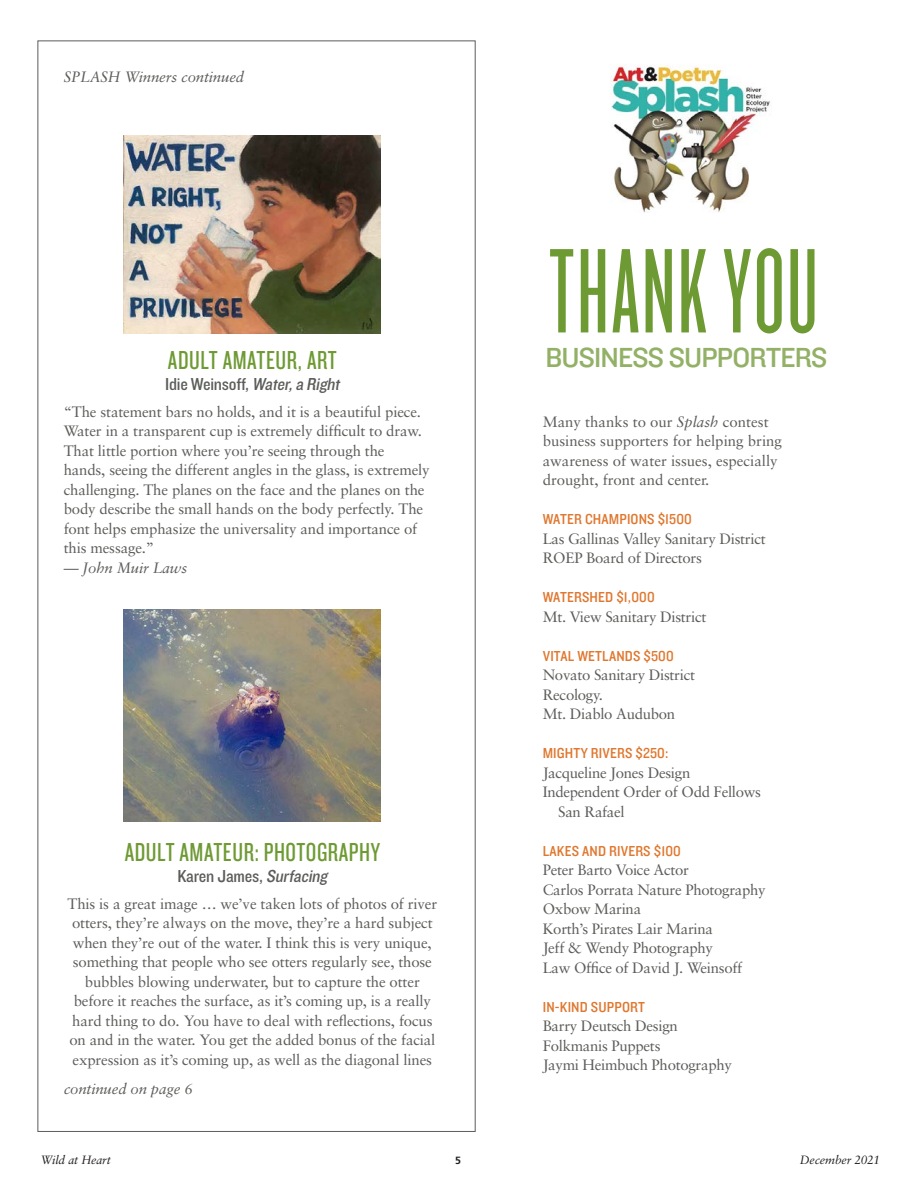
<style>
.page{position:relative;width:918px;height:1188px;background:#fff}
.page>*{position:absolute;margin:0;border:0;box-sizing:border-box;transform-origin:0 0}
.t1{font:125.1px "Knockout HTF26 Junior Flyweight";letter-spacing:.02em;color:#6e9a34}
.t2{font:28.65px "Knockout HTF31 Junior Middlewt";letter-spacing:-.03em;color:#93b166}
.t3{font:27px "Knockout HTF28 Junior Featherwt";letter-spacing:.02em;color:#6e9a34}
.t4{font:18px "Knockout HTF30 Junior Welterwt";letter-spacing:-.01em;color:#5b5d59}
.t5{font:15px/19.5px "Sabon";letter-spacing:-.01em;color:#5b5d59}
.t6{font:15px "Knockout HTF30 Junior Welterwt";letter-spacing:.01em;color:#df772e}
.t7{font:italic 15px "Sabon";letter-spacing:-.01em;color:#5b5d59}
.t8{font:italic 12px "Sabon";letter-spacing:-.01em;color:#231f20}
.t9{font:700 10.5px "Frutiger";color:#231f20}
.s1{font-style:italic}
</style>
<div class="page">
<img style="left:610px;top:65px;width:160px;height:148px">
<img style="left:123px;top:609px;width:257px;height:213px">
<img style="left:123px;top:135px;width:257px;height:199px">
<p class="t7" style="left:64px;top:68px;width:182px">SPLASH Winners continued</p>
<h3 class="t3" style="left:168px;top:346px;width:170px">ADULT AMATEUR, ART</h3>
<p class="t4" style="left:165px;top:374px;width:179px">Idie Weinsoff, <span class="s1">Water,a Right</span></p>
<p class="t5" style="left:64px;top:401px;width:368px">“The statement bars no holds, and it is a beautiful piece.<br>Water in a transparent cup is extremely difficult to draw.<br>That little portion where you’re seeing through the hands, seeing the different angles in the glass, is extremely challenging. The planes on the face and the planes on the body describe the small hands on the body perfectly. The font helps emphasize the universality and importance of this message.”</p>
<p class="t7" style="left:64px;top:559px;width:125px">— John Muir Laws</p>
<h3 class="t3" style="left:125px;top:838px;width:257px">ADULT AMATEUR: PHOTOGRAPHY</h3>
<p class="t4" style="left:177px;top:866px;width:155px">Karen James, <span class="s1">Surfacing</span></p>
<p class="t5" style="left:68px;top:893px;width:371px;text-align:center">This is a great image … we’ve taken lots of photos of river otters, they’re always on the move, they’re a hard subject when they’re out of the water. I think this is very unique, something that people who see otters regularly see, those bubbles blowing underwater, but to capture the otter before it reaches the surface, as it’s coming up, is a really hard thing to do. You have to deal with reflections, focus on and in the water. You get the added bonus of the facial expression as it’s coming up, as well as the diagonal lines</p>
<p class="t7" style="left:64px;top:1080px;width:131px">continued on page 6</p>
<h1 class="t1" style="left:549px;top:231px;width:270px">THANK YOU</h1>
<h2 class="t2" style="left:545px;top:342px;width:284px">BUSINESS SUPPORTERS</h2>
<p class="t5" style="left:543px;top:412px;width:241px">Many thanks to our <span class="s1">Splash</span> contest business supporters for helping bring awareness of water issues, especially drought, front and center.</p>
<p class="t6" style="left:543px;top:512px;width:151px">WATER CHAMPIONS $1500</p>
<p class="t5" style="left:543px;top:529px;width:224px">Las Gallinas Valley Sanitary District<br>ROEP Board of Directors</p>
<p class="t6" style="left:543px;top:590px;width:113px">WATERSHED $1,000</p>
<p class="t5" style="left:543px;top:607px;width:165px">Mt. View Sanitary District</p>
<p class="t6" style="left:543px;top:648px;width:132px">VITAL WETLANDS $500</p>
<p class="t5" style="left:543px;top:665px;width:154px">Novato Sanitary District<br>Recology.<br>Mt. Diablo Audubon</p>
<p class="t6" style="left:543px;top:746px;width:127px">MIGHTY RIVERS $250:</p>
<p class="t5" style="left:543px;top:763px;width:149px">Jacqueline Jones Design</p>
<p class="t5" style="left:543px;top:782px;width:220px">Independent Order of Odd Fellows</p>
<p class="t5" style="left:558px;top:802px;width:68px">San Rafael</p>
<p class="t6" style="left:543px;top:843px;width:140px">LAKES AND RIVERS $100</p>
<p class="t5" style="left:543px;top:860px;width:224px">Peter Barto Voice Actor<br>Carlos Porrata Nature Photography<br>Oxbow Marina<br>Korth’s Pirates Lair Marina<br>Jeff &amp; Wendy Photography<br>Law Office of David J. Weinsoff</p>
<p class="t6" style="left:543px;top:999px;width:104px">IN-KIND SUPPORT</p>
<p class="t5" style="left:543px;top:1016px;width:191px">Barry Deutsch Design<br>Folkmanis Puppets<br>Jaymi Heimbuch Photography</p>
<p class="t8" style="left:41px;top:1153px;width:72px">Wild at Heart</p>
<p class="t9" style="left:455px;top:1154px;width:7px">5</p>
<p class="t8" style="left:800px;top:1153px;width:82px">December 2021</p>
</div>
